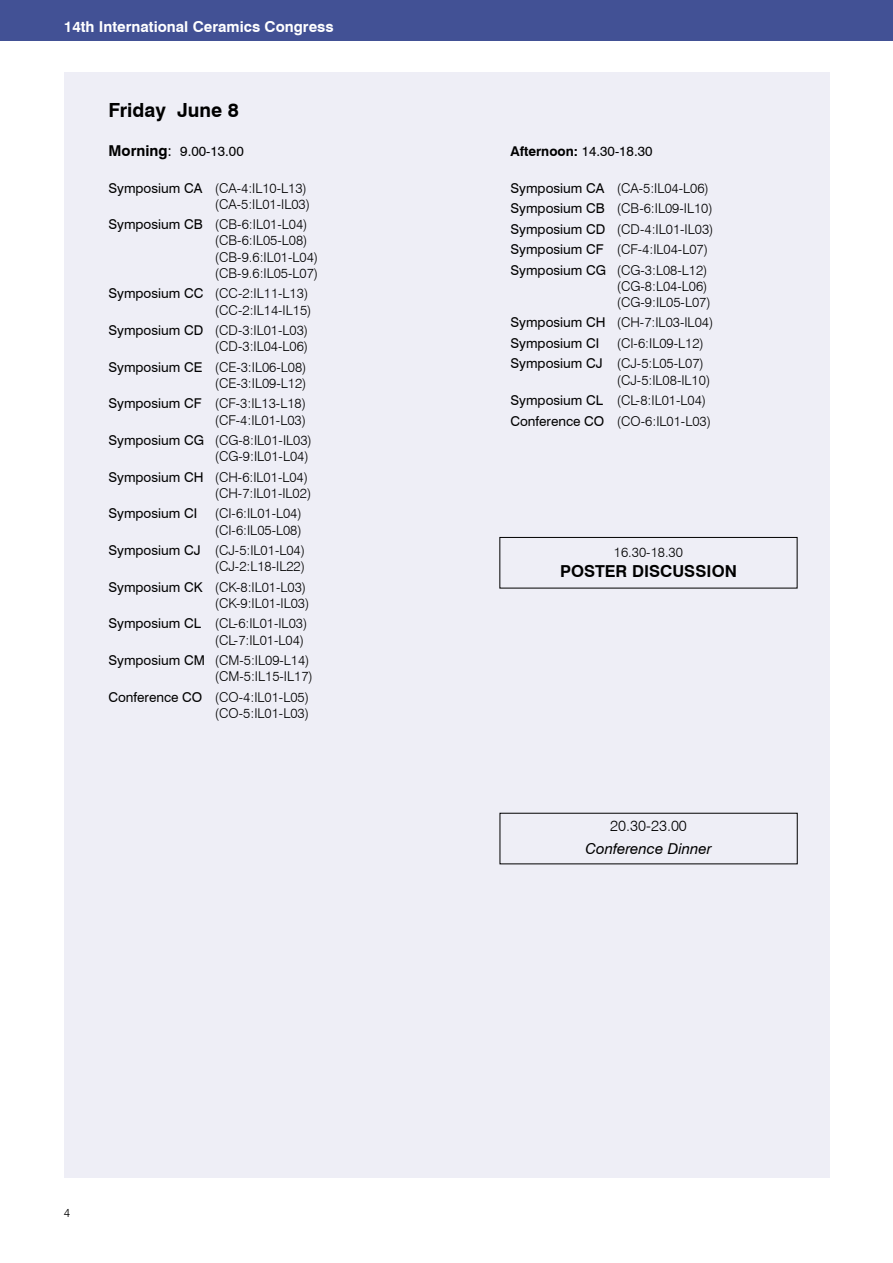
<style>
.page{position:relative;width:893px;height:1263px;background:#fff}
.page>*{position:absolute;margin:0;border:0;box-sizing:border-box;transform-origin:0 0}
.t1{font:700 19.5px "Swiss 721 BT";color:#000}
.t2{font:700 16.5px "Swiss 721 BT";color:#000}
.t3{font:700 15px "Swiss 721 BT";color:#fff}
.t4{font:italic 15px "Swiss 721 BT";color:#000}
.t5{font:300 15px "Swiss 721 BT";color:#000}
.t6{font:300 13.5px/16.2px "Swiss 721 BT";color:#000;text-align:right}
.t7{font:13.5px/20.5px "Swiss 721 BT";color:#000}
.t8{font:300 12px "Swiss 721 BT";color:#000}
.s1{font-weight:700;font-size:15px}
.s2{font-size:15px}
.s3{font-weight:400}
.s4{font-weight:700}
.s5{font-weight:300}
</style>
<div class="page">
<div style="left:0;top:0;width:893px;height:40px;background:#425195"></div>
<div style="left:64px;top:72px;width:765px;height:1106px;background:#eeeef6"></div>
<div style="left:500px;top:537px;width:297px;height:51px;border:1px solid #000"></div>
<p class="t3" style="left:64px;top:17px;width:271px">14th International Ceramics Congress</p>
<h1 class="t1" style="left:108px;top:98px;width:132px">Friday June 8</h1>
<p class="t7" style="left:108px;top:141px;width:137px"><span class="s1">Morning</span><span class="s2">:</span> 9.00-13.00</p>
<p class="t6" style="left:108px;top:180px;width:203px"><span class="s3">Symposium CA</span> (CA-4:I L10-L13) (CA-5:I L01-I L03)</p>
<p class="t6" style="left:215px;top:216px;width:105px;text-align:left;text-indent:-106px"><span class="s3">Symposium CB</span> (CB-6:I L01-L04) (CB-6:I L05-L08) (CB-9.6:I L01-L04) (CB-9.6:I L05-L07)</p>
<p class="t6" style="left:108px;top:285px;width:204px"><span class="s3">Symposium CC</span> (CC-2:I L11-L13) (CC-2:I L14-I L15)</p>
<p class="t6" style="left:108px;top:322px;width:201px"><span class="s3">Symposium CD</span> (CD-3:I L01-L03) (CD-3:I L04-L06)</p>
<p class="t6" style="left:108px;top:359px;width:200px"><span class="s3">Symposium CE</span> (CE-3:I L06-L08) (CE-3:I L09-L12)</p>
<p class="t6" style="left:108px;top:395px;width:199px"><span class="s3">Symposium CF</span> (CF-3:I L13-L18) (CF-4:I L01-L03)</p>
<p class="t6" style="left:108px;top:432px;width:205px"><span class="s3">Symposium CG</span> (CG-8:I L01-I L03) (CG-9:I L01-L04)</p>
<p class="t6" style="left:108px;top:469px;width:204px"><span class="s3">Symposium CH</span> (CH-6:I L01-L04) (CH-7:I L01-I L02)</p>
<p class="t7" style="left:108px;top:503px;width:90px">Symposium CI</p>
<p class="t6" style="left:215px;top:505px;width:89px;text-align:left">(CI-6:I L01-L04) (CI -6:I L05-L08)</p>
<p class="t6" style="left:108px;top:542px;width:198px"><span class="s3">Symposium CJ</span> (CJ-5:I L01-L04) (CJ-2:L18-I L22)</p>
<p class="t6" style="left:108px;top:579px;width:202px"><span class="s3">Symposium CK</span> (CK-8:I L01-L03) (CK-9:I L01-I L03)</p>
<p class="t6" style="left:108px;top:615px;width:200px"><span class="s3">Symposium CL</span> (CL-6:I L01-I L03) (CL-7:I L01-L04)</p>
<p class="t6" style="left:108px;top:652px;width:206px"><span class="s3">Symposium CM</span> (CM-5:I L09-L14) (CM-5:I L15-I L17)</p>
<p class="t6" style="left:108px;top:689px;width:202px"><span class="s3">Conference CO</span> (CO-4:I L01-L05) (CO-5:I L01-L03)</p>
<p class="t8" style="left:64px;top:1205px;width:8px">4</p>
<p class="t7" style="left:510px;top:141px;width:144px"><span class="s4">Afternoon:</span> 14.30-18.30</p>
<p class="t6" style="left:510px;top:177px;width:204px;line-height:20.5px;text-align:left"><span class="s3">Symposium CA</span> (CA-5:I L04-L06)<br><span class="s3">Symposium CB</span> (CB-6:I L09-I L10)<br><span class="s3">Symposium CD</span> (CD-4:I L01-I L03)<br><span class="s3">Symposium CF</span> (CF-4:I L04-L07)<br><span class="s3">Symposium CG</span> (CG-3:L08-L12)</p>
<p class="t6" style="left:617px;top:278px;width:95px;text-align:left">(CG-8:L04-L06) (CG-9:I L05-L07)</p>
<p class="t7" style="left:510px;top:312px;width:204px">Symposium CH <span class="s5">(CH-7:I L03-I L04)<br></span>Symposium CI</p>
<p class="t6" style="left:510px;top:333px;width:195px;line-height:20.5px">(CI-6:I L09-L12)<br><span class="s3">Symposium CJ</span> (CJ-5:L05-L07)</p>
<p class="t6" style="left:510px;top:369px;width:202px;line-height:20.5px;text-align:left;text-indent:106px">(CJ-5:I L08-I L10)<br><span class="s3">Symposium CL</span> (CL-8:I L01-L04)<br><span class="s3">Conference CO</span> (CO-6:I L01-L03)</p>
<p class="t6" style="left:614px;top:544px;width:71px">16.30-18.30</p>
<p class="t2" style="left:560px;top:561px;width:178px">POSTER DISCUSSION</p>
<p class="t5" style="left:610px;top:817px;width:78px">20.30-23.00</p>
<p class="t4" style="left:586px;top:839px;width:127px">Conference Dinner</p>
</div>
